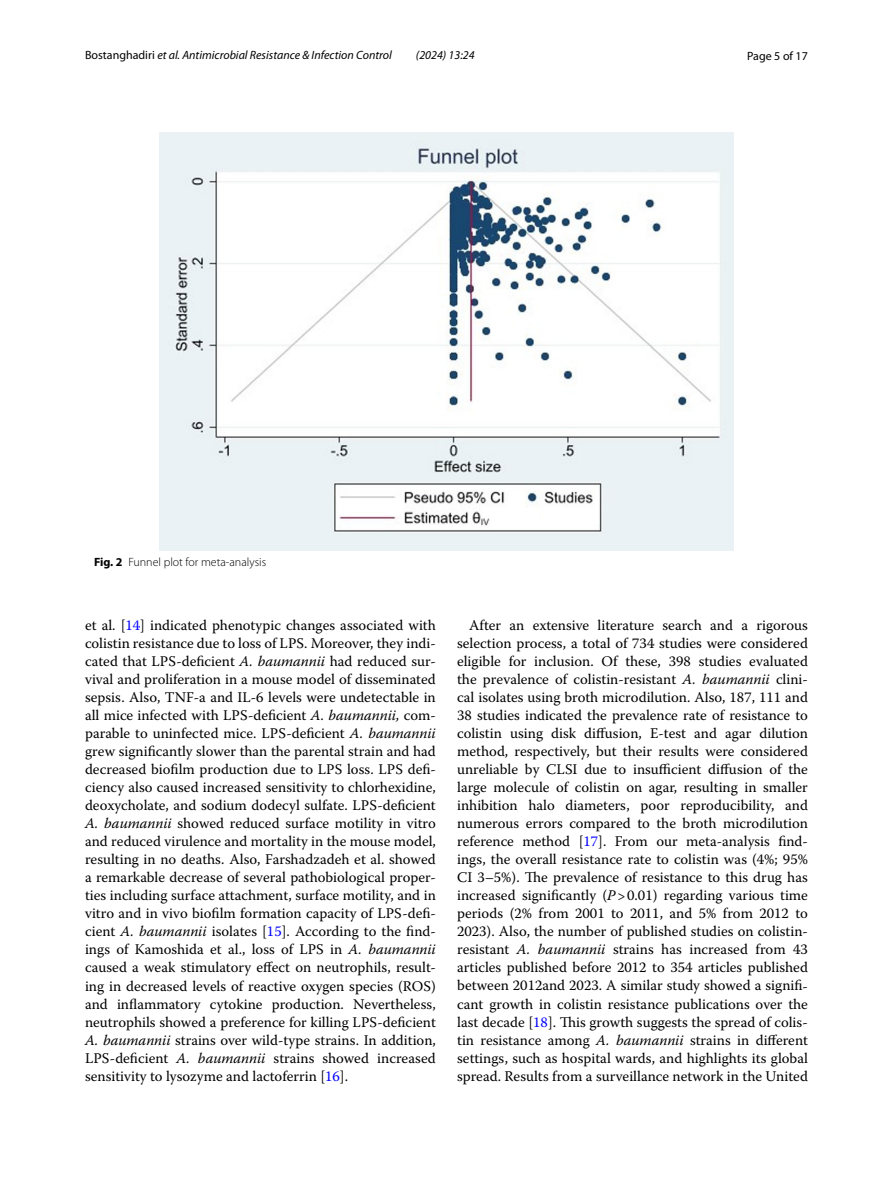
<style>
.page{position:relative;width:893px;height:1187px;background:#fff}
.page>*{position:absolute;margin:0;border:0;box-sizing:border-box;transform-origin:0 0}
.t1{font:14.7px/18px "Warnock Pro";color:#000;text-align:justify}
.t2{font:italic 12px "Myriad Pro";color:#000}
.t3{font:300 12px "Myriad Pro";color:#000}
.t4{font:12px "Myriad Pro";color:#000}
.s1{font-style:normal}
.s2{font-weight:700}
.s3{color:#00f}
.s4{font-style:italic}
</style>
<div class="page">
<img style="left:159px;top:133px;width:574px;height:417px">
<p class="t2" style="left:85px;top:48px;width:308px"><span class="s1">Bostanghadiri</span> et al. Antimicrobial Resistance &amp; Infection Control</p>
<p class="t2" style="left:416px;top:48px;width:60px">(2024) 13:24</p>
<p class="t4" style="left:747px;top:48px;width:62px">Page 5 of 17</p>
<p class="t3" style="left:94px;top:555px;width:174px"><span class="s2">Fig. 2</span> Funnel plot for meta-analysis</p>
<p class="t1" style="left:85px;top:616px;width:352px">et al. [<span class="s3">14</span>] indicated phenotypic changes associated with colistin resistance due to loss of LPS. Moreover, they indi&shy;cated that LPS-deficient <span class="s4">A. baumannii</span> had reduced sur&shy;vival and proliferation in a mouse model of disseminated sepsis. Also, TNF-a and IL-6 levels were undetectable in all mice infected with LPS-deficient <span class="s4">A. baumannii,</span> com&shy;parable to uninfected mice. LPS-deficient <span class="s4">A. baumannii </span>grew significantly slower than the parental strain and had decreased biofilm production due to LPS loss. LPS defi&shy;ciency also caused increased sensitivity to chlorhexidine, deoxycholate, and sodium dodecyl sulfate. LPS-deficient <span class="s4">A. baumannii</span> showed reduced surface motility in vitro and reduced virulence and mortality in the mouse model, resulting in no deaths. Also, Farshadzadeh et al. showed a remarkable decrease of several pathobiological proper&shy;ties including surface attachment, surface motility, and in vitro and in vivo biofilm formation capacity of LPS-defi&shy;cient <span class="s4">A. baumannii</span> isolates [<span class="s3">15</span>]. According to the find&shy;ings of Kamoshida et al., loss of LPS in <span class="s4">A. baumannii </span>caused a weak stimulatory effect on neutrophils, result&shy;ing in decreased levels of reactive oxygen species (ROS) and inflammatory cytokine production. Nevertheless, neutrophils showed a preference for killing LPS-deficient <span class="s4">A. baumannii</span> strains over wild-type strains. In addition, LPS-deficient <span class="s4">A. baumannii</span> strains showed increased sensitivity to lysozyme and lactoferrin [<span class="s3">16</span>].</p>
<p class="t1" style="left:457px;top:616px;width:352px;text-indent:12px">After an extensive literature search and a rigorous selection process, a total of 734 studies were considered eligible for inclusion. Of these, 398 studies evaluated the prevalence of colistin-resistant <span class="s4">A. baumannii</span> clini&shy;cal isolates using broth microdilution. Also, 187, 111 and 38 studies indicated the prevalence rate of resistance to colistin using disk diffusion, E-test and agar dilution method, respectively, but their results were considered unreliable by CLSI due to insufficient diffusion of the large molecule of colistin on agar, resulting in smaller inhibition halo diameters, poor reproducibility, and numerous errors compared to the broth microdilution reference method [<span class="s3">17</span>]. From our meta-analysis find&shy;ings, the overall resistance rate to colistin was (4%; 95% CI 3–5%). The prevalence of resistance to this drug has increased significantly (<span class="s4">P</span>&gt;0.01) regarding various time periods (2% from 2001 to 2011, and 5% from 2012 to 2023). Also, the number of published studies on colistin&shy;resistant <span class="s4">A. baumannii</span> strains has increased from 43 articles published before 2012 to 354 articles published between 2012and 2023. A similar study showed a signifi&shy;cant growth in colistin resistance publications over the last decade [<span class="s3">18</span>]. This growth suggests the spread of colis&shy;tin resistance among <span class="s4">A. baumannii</span> strains in different settings, such as hospital wards, and highlights its global spread. Results from a surveillance network in the United</p>
</div>
